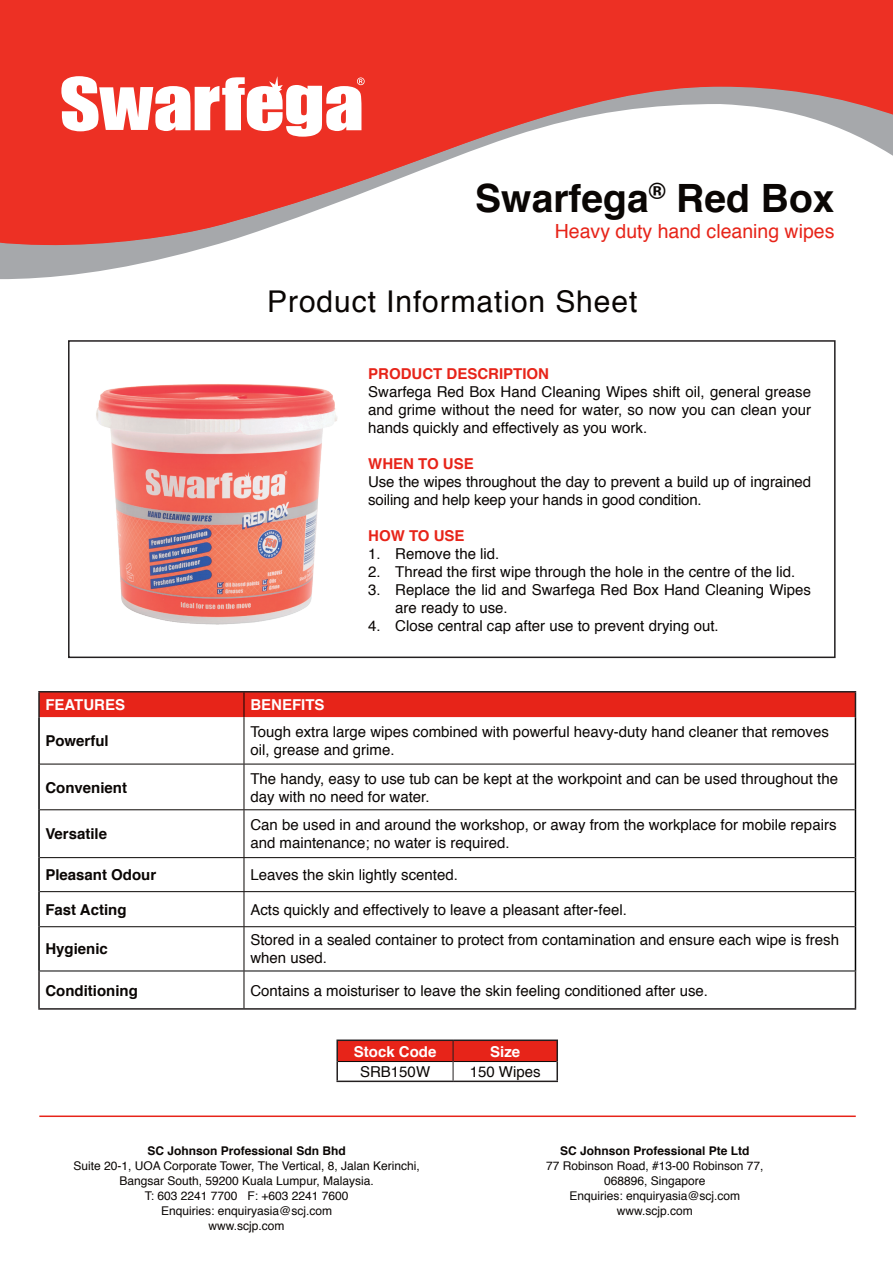
<style>
.page{position:relative;width:893px;height:1263px;background:#fff}
.page>*{position:absolute;margin:0;border:0;box-sizing:border-box;transform-origin:0 0}
.t1{font:700 39px "Helvetica";color:#0a0604}
.t2{font:30px "Helvetica";letter-spacing:.03em;color:#0a0604}
.t3{font:19.5px "Helvetica";color:#e72419}
.t4{font:15px/18px "Helvetica";color:#0a0604}
.t5{font:700 15px "Helvetica";color:#0a0604}
.t6{font:700 15px "Helvetica";color:#e72419}
.t7{font:700 15px "Helvetica";color:#fff}
.t8{font:12px/15px "Helvetica";color:#0a0604;text-align:center}
.t9{font:700 12px "Helvetica";color:#0a0604}
</style>
<div class="page">
<svg style="left:40px;top:717px;width:815px;height:291px"></svg>
<hr style="left:38px;top:691px;width:206px;height:1px;background:#231f20">
<hr style="left:38px;top:692px;width:2px;height:25px;background:#231f20">
<hr style="left:244px;top:691px;width:612px;height:1px;background:#231f20">
<hr style="left:38px;top:717px;width:2px;height:47px;background:#000">
<hr style="left:855px;top:717px;width:1px;height:47px;background:#000">
<hr style="left:38px;top:764px;width:2px;height:46px;background:#000">
<hr style="left:855px;top:764px;width:1px;height:46px;background:#000">
<hr style="left:38px;top:810px;width:2px;height:48px;background:#000">
<hr style="left:855px;top:810px;width:1px;height:48px;background:#000">
<hr style="left:38px;top:858px;width:2px;height:34px;background:#000">
<hr style="left:855px;top:858px;width:1px;height:34px;background:#000">
<hr style="left:38px;top:892px;width:2px;height:35px;background:#000">
<hr style="left:855px;top:892px;width:1px;height:35px;background:#000">
<hr style="left:38px;top:927px;width:2px;height:43px;background:#000">
<hr style="left:855px;top:927px;width:1px;height:43px;background:#000">
<div style="left:39px;top:692px;width:817px;height:25px;background:#e72419"></div>
<hr style="left:244px;top:717px;width:1px;height:47px;background:#0a0604">
<hr style="left:40px;top:764px;width:204px;height:1px;background:#0a0604">
<hr style="left:244px;top:764px;width:611px;height:1px;background:#0a0604">
<hr style="left:244px;top:764px;width:1px;height:45px;background:#0a0604">
<hr style="left:40px;top:809px;width:204px;height:1px;background:#0a0604">
<hr style="left:244px;top:809px;width:611px;height:1px;background:#0a0604">
<hr style="left:244px;top:810px;width:1px;height:47px;background:#0a0604">
<hr style="left:40px;top:857px;width:204px;height:1px;background:#0a0604">
<hr style="left:244px;top:857px;width:611px;height:1px;background:#0a0604">
<hr style="left:244px;top:858px;width:1px;height:33px;background:#0a0604">
<hr style="left:40px;top:891px;width:204px;height:1px;background:#0a0604">
<hr style="left:244px;top:891px;width:611px;height:1px;background:#0a0604">
<hr style="left:244px;top:892px;width:1px;height:34px;background:#0a0604">
<hr style="left:40px;top:926px;width:204px;height:1px;background:#0a0604">
<hr style="left:244px;top:926px;width:611px;height:1px;background:#0a0604">
<hr style="left:244px;top:927px;width:1px;height:43px;background:#0a0604">
<hr style="left:38px;top:970px;width:206px;height:1px;background:#000">
<hr style="left:244px;top:970px;width:612px;height:1px;background:#000">
<hr style="left:38px;top:971px;width:2px;height:37px;background:#231f20">
<hr style="left:855px;top:971px;width:1px;height:37px;background:#231f20">
<hr style="left:38px;top:1008px;width:206px;height:2px;background:#231f20">
<hr style="left:244px;top:1008px;width:612px;height:2px;background:#231f20">
<hr style="left:244px;top:971px;width:1px;height:37px;background:#0a0604">
<img style="left:96px;top:384px;width:241px;height:241px">
<hr style="left:336px;top:1039px;width:117px;height:2px;background:#231f20">
<hr style="left:453px;top:1039px;width:105px;height:2px;background:#231f20">
<hr style="left:336px;top:1080px;width:117px;height:2px;background:#231f20">
<hr style="left:453px;top:1080px;width:105px;height:2px;background:#231f20">
<svg style="left:336px;top:1040px;width:222px;height:40px"></svg>
<hr style="left:39px;top:1115px;width:817px;height:2px;background:#e72419">
<div style="left:68px;top:340px;width:768px;height:318px;border:2px solid #231f20"></div>
<div style="left:0;top:0;width:893px;height:87px;background:#ed3024"></div>
<svg style="left:0;top:87px;width:893px;height:193px"></svg>
<svg style="left:61px;top:76px;width:304px;height:61px"></svg>
<h1 class="t1" style="left:475px;top:167px;width:361px">Swarfega<sup>®</sup> Red Box</h1>
<h3 class="t3" style="left:555px;top:216px;width:281px">Heavy duty hand cleaning wipes</h3>
<h2 class="t2" style="left:267px;top:278px;width:372px">Product Information Sheet</h2>
<p class="t6" style="left:368px;top:362px;width:182px">PRODUCT DESCRIPTION</p>
<p class="t4" style="left:368px;top:384px;width:445px;text-align:justify">Swarfega Red Box Hand Cleaning Wipes shift oil, general grease and grime without the need for water, so now you can clean your hands quickly and effectively as you work.</p>
<p class="t6" style="left:368px;top:452px;width:107px">WHEN TO USE</p>
<p class="t4" style="left:368px;top:474px;width:444px">Use the wipes throughout the day to prevent a build up of ingrained soiling and help keep your hands in good condition.</p>
<p class="t6" style="left:368px;top:524px;width:98px">HOW TO USE</p>
<p class="t4" style="left:368px;top:546px;width:133px">1. Remove the lid.</p>
<p class="t4" style="left:368px;top:564px;width:429px">2. Thread the first wipe through the hole in the centre of the lid.</p>
<p class="t4" style="left:395px;top:582px;width:417px;text-indent:-27px">3. Replace the lid and Swarfega Red Box Hand Cleaning Wipes are ready to use.</p>
<p class="t4" style="left:368px;top:618px;width:352px">4. Close central cap after use to prevent drying out.</p>
<p class="t7" style="left:45px;top:693px;width:81px">FEATURES</p>
<p class="t7" style="left:250px;top:693px;width:76px">BENEFITS</p>
<p class="t5" style="left:45px;top:729px;width:65px">Powerful</p>
<p class="t4" style="left:250px;top:723px;width:580px">Tough extra large wipes combined with powerful heavy-duty hand cleaner that removes oil, grease and grime.</p>
<p class="t5" style="left:45px;top:775px;width:83px">Convenient</p>
<p class="t4" style="left:250px;top:770px;width:589px">The handy, easy to use tub can be kept at the workpoint and can be used throughout the day with no need for water.</p>
<p class="t5" style="left:45px;top:822px;width:63px">Versatile</p>
<p class="t4" style="left:250px;top:816px;width:588px">Can be used in and around the workshop, or away from the workplace for mobile repairs and maintenance; no water is required.</p>
<p class="t5" style="left:45px;top:863px;width:112px">Pleasant Odour</p>
<p class="t4" style="left:250px;top:866px;width:209px">Leaves the skin lightly scented.</p>
<p class="t5" style="left:45px;top:897px;width:83px">Fast Acting</p>
<p class="t4" style="left:250px;top:901px;width:378px">Acts quickly and effectively to leave a pleasant after-feel.</p>
<p class="t5" style="left:45px;top:937px;width:64px">Hygienic</p>
<p class="t4" style="left:250px;top:932px;width:590px">Stored in a sealed container to protect from contamination and ensure each wipe is fresh when used.</p>
<p class="t5" style="left:45px;top:978px;width:94px">Conditioning</p>
<p class="t4" style="left:250px;top:982px;width:459px">Contains a moisturiser to leave the skin feeling conditioned after use.</p>
<p class="t7" style="left:354px;top:1039px;width:84px">Stock Code</p>
<p class="t7" style="left:490px;top:1039px;width:32px">Size</p>
<p class="t4" style="left:360px;top:1063px;width:72px">SRB150W</p>
<p class="t4" style="left:470px;top:1063px;width:72px">150 Wipes</p>
<p class="t9" style="left:148px;top:1141px;width:200px">SC Johnson Professional Sdn Bhd</p>
<p class="t8" style="left:73px;top:1159px;width:348px">Suite 20-1, UOA Corporate Tower, The Vertical, 8, Jalan Kerinchi, Bangsar South, 59200 Kuala Lumpur, Malaysia.<br>T: 603 2241 7700 F: +603 2241 7600<br>Enquiries: enquiryasia@scj.com<br>www.scjp.com</p>
<p class="t9" style="left:560px;top:1141px;width:191px">SC Johnson Professional Pte Ltd</p>
<p class="t8" style="left:546px;top:1159px;width:219px">77 Robinson Road, #13-00 Robinson 77,<br>068896, Singapore<br>Enquiries: enquiryasia@scj.com www.scjp.com</p>
</div>
